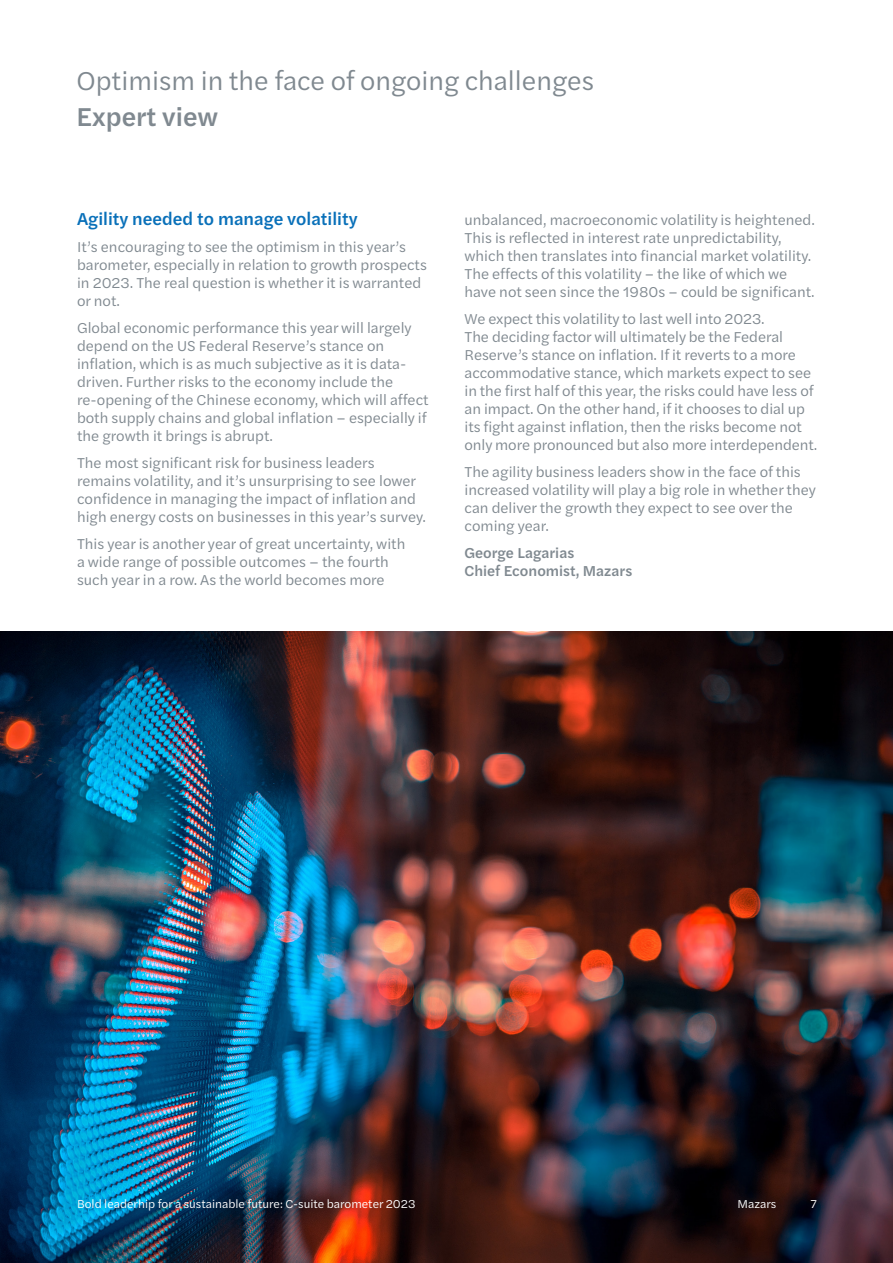
<style>
.page{position:relative;width:893px;height:1263px;background:#fff}
.page>*{position:absolute;margin:0;border:0;box-sizing:border-box;transform-origin:0 0}
.Page_title{font:27px "Halyard Text";color:#808990}
.Page_title-2{font:500 27px "Halyard Text";color:#808990}
.Heading_1{font:500 18px "Halyard Text";color:#0970b9}
.Body_text{font:15px/18px "Halyard Text";color:#808990}
.Body_text-2{font:500 15px/18px "Halyard Text";color:#808990}
.Page_footer{font:12px "Halyard Text";color:#fff}
</style>
<div class="page">
<img style="left:0;top:631px;width:893px;height:632px">
<p class="Page_title" style="left:77px;top:61px;width:519px">Optimism in the face of ongoing challenges</p>
<p class="Page_title-2" style="left:77px;top:97px;width:143px">Expert view</p>
<p class="Heading_1" style="left:77px;top:206px;width:282px">Agility needed to manage volatility</p>
<p class="Body_text" style="left:77px;top:237px;width:351px">It’s encouraging to see the optimism in this year’s barometer, especially in relation to growth prospects in 2023. The real question is whether it is warranted or not.</p>
<p class="Body_text" style="left:77px;top:318px;width:353px">Global economic performance this year will largely depend on the US Federal Reserve’s stance on inflation, which is as much subjective as it is data&shy;driven. Further risks to the economy include the re-opening of the Chinese economy, which will affect both supply chains and global inflation – especially if the growth it brings is abrupt.</p>
<p class="Body_text" style="left:77px;top:453px;width:350px">The most significant risk for business leaders remains volatility, and it’s unsurprising to see lower confidence in managing the impact of inflation and high energy costs on businesses in this year’s survey.</p>
<p class="Body_text" style="left:77px;top:534px;width:330px">This year is another year of great uncertainty, with a wide range of possible outcomes ‒ the fourth such year in a row. As the world becomes more</p>
<p class="Body_text" style="left:465px;top:210px;width:352px">unbalanced, macroeconomic volatility is heightened.<br>This is reflected in interest rate unpredictability, which then translates into financial market volatility.<br>The effects of this volatility – the like of which we have not seen since the 1980s – could be significant.</p>
<p class="Body_text" style="left:465px;top:309px;width:354px">We expect this volatility to last well into 2023.<br>The deciding factor will ultimately be the Federal Reserve’s stance on inflation. If it reverts to a more accommodative stance, which markets expect to see in the first half of this year, the risks could have less of an impact. On the other hand, if it chooses to dial up its fight against inflation, then the risks become not only more pronounced but also more interdependent.</p>
<p class="Body_text" style="left:465px;top:462px;width:353px">The agility business leaders show in the face of this increased volatility will play a big role in whether they can deliver the growth they expect to see over the coming year.</p>
<p class="Body_text-2" style="left:465px;top:543px;width:169px">George Lagarias<br>Chief Economist, Mazars</p>
<p class="Page_footer" style="left:77px;top:1195px;width:340px">Bold leaderhip for a sustainable future: C-suite barometer 2023</p>
<p class="Page_footer" style="left:738px;top:1195px;width:40px">Mazars</p>
<p class="Page_footer" style="left:811px;top:1195px;width:8px">7</p>
</div>
